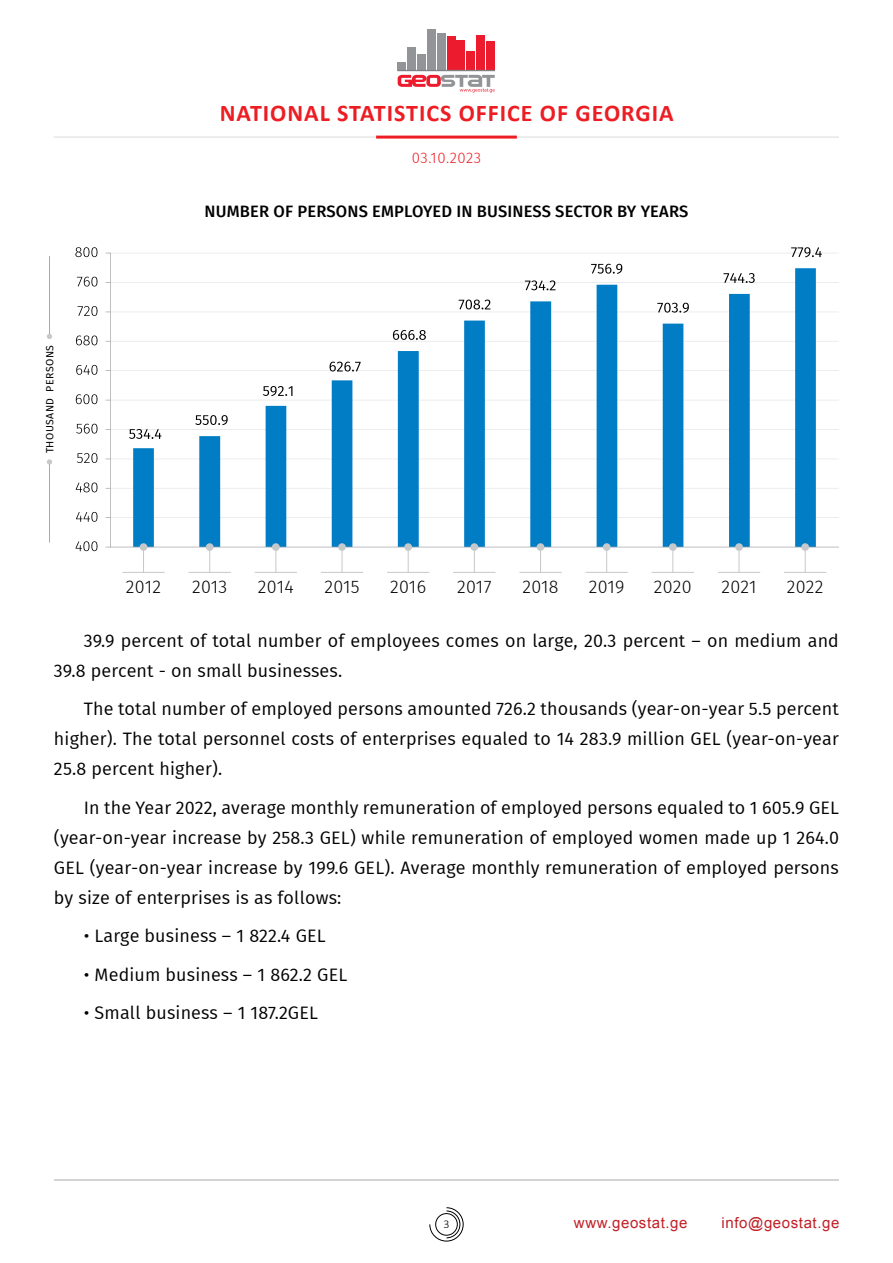
<style>
.page{position:relative;width:893px;height:1263px;background:#fff}
.page>*{position:absolute;margin:0;border:0;box-sizing:border-box;transform-origin:0 0}
.t1{font:700 24px "Calibri";letter-spacing:.04em;color:#ed1d24}
.t2{font:18px/30px "Fira GO";letter-spacing:.01em;color:#000;text-align:justify}
.t3{font:300 18px "Fira GO";letter-spacing:.02em;color:#000}
.t4{font:500 16.5px "Fira GO";letter-spacing:.01em;color:#000}
.t5{font:15px "BPG Ingiri Arial";letter-spacing:.04em;color:#c12026}
.t6{font:300 15px "Fira GO";letter-spacing:.035em;color:#ed1d24}
.t7{font:300 12px "Calibri";color:#000}
.t8{font:10.5px "Fira GO";letter-spacing:.04em;color:#000}
</style>
<div class="page">
<svg style="left:429px;top:1207px;width:35px;height:34px"></svg>
<hr style="left:54px;top:1179px;width:785px;height:1px;background:#a7a9ac">
<hr style="left:54px;top:136px;width:785px;height:2px;background:#e6e7e8">
<hr style="left:376px;top:136px;width:141px;height:3px;background:#ed1d24">
<div style="left:398px;top:62px;width:8px;height:9px;background:#929497"></div>
<div style="left:407px;top:47px;width:9px;height:24px;background:#929497"></div>
<div style="left:417px;top:55px;width:9px;height:16px;background:#929497"></div>
<div style="left:427px;top:30px;width:9px;height:41px;background:#929497"></div>
<div style="left:437px;top:34px;width:9px;height:37px;background:#929497"></div>
<div style="left:447px;top:36px;width:8px;height:35px;background:#ec1b2e"></div>
<div style="left:457px;top:41px;width:8px;height:30px;background:#ec1b2e"></div>
<div style="left:466px;top:51px;width:9px;height:20px;background:#ec1b2e"></div>
<div style="left:476px;top:35px;width:9px;height:36px;background:#ec1b2e"></div>
<div style="left:486px;top:41px;width:9px;height:30px;background:#ec1b2e"></div>
<hr style="left:398px;top:70px;width:97px;height:1px;background:#808184">
<svg style="left:398px;top:75px;width:97px;height:18px"></svg>
<hr style="left:49px;top:256px;width:1px;height:80px;background:#a7a9ac">
<svg style="left:47px;top:334px;width:5px;height:5px"></svg>
<hr style="left:49px;top:462px;width:1px;height:80px;background:#a7a9ac">
<svg style="left:47px;top:459px;width:5px;height:6px"></svg>
<svg style="left:76px;top:541px;width:21px;height:10px"></svg>
<svg style="left:76px;top:512px;width:21px;height:10px"></svg>
<svg style="left:76px;top:482px;width:21px;height:10px"></svg>
<svg style="left:77px;top:453px;width:20px;height:10px"></svg>
<svg style="left:76px;top:424px;width:21px;height:10px"></svg>
<svg style="left:76px;top:394px;width:21px;height:10px"></svg>
<svg style="left:76px;top:365px;width:21px;height:10px"></svg>
<svg style="left:76px;top:335px;width:21px;height:10px"></svg>
<svg style="left:78px;top:306px;width:19px;height:10px"></svg>
<svg style="left:77px;top:277px;width:20px;height:9px"></svg>
<svg style="left:75px;top:247px;width:22px;height:10px"></svg>
<hr style="left:387px;top:572px;width:42px;height:1px;background:#c7c8ca">
<hr style="left:255px;top:572px;width:42px;height:1px;background:#c7c8ca">
<hr style="left:519px;top:572px;width:43px;height:1px;background:#c7c8ca">
<hr style="left:189px;top:572px;width:42px;height:1px;background:#c7c8ca">
<hr style="left:453px;top:572px;width:42px;height:1px;background:#c7c8ca">
<hr style="left:321px;top:572px;width:42px;height:1px;background:#c7c8ca">
<hr style="left:586px;top:572px;width:42px;height:1px;background:#c7c8ca">
<hr style="left:122px;top:572px;width:43px;height:1px;background:#c7c8ca">
<hr style="left:652px;top:572px;width:42px;height:1px;background:#c7c8ca">
<hr style="left:718px;top:572px;width:42px;height:1px;background:#c7c8ca">
<hr style="left:784px;top:572px;width:42px;height:1px;background:#c7c8ca">
<svg style="left:105px;top:247px;width:734px;height:325px"></svg>
<h1 class="t1" style="left:220px;top:97px;width:455px">NATIONAL STATISTICS OFFICE OF GEORGIA</h1>
<p class="t6" style="left:412px;top:149px;width:71px">03.10.2023</p>
<p class="t8" style="left:44px;top:453px;width:110px;rotate:-90deg">THOUSAND PERSONS</p>
<p class="t4" style="left:205px;top:201px;width:485px">NUMBER OF PERSONS EMPLOYED IN BUSINESS SECTOR BY YEARS</p>
<p class="t3" style="left:126px;top:577px;width:37px">2012</p>
<p class="t3" style="left:192px;top:577px;width:37px">2013</p>
<p class="t3" style="left:258px;top:577px;width:37px">2014</p>
<p class="t3" style="left:324px;top:577px;width:37px">2015</p>
<p class="t3" style="left:390px;top:577px;width:37px">2016</p>
<p class="t3" style="left:457px;top:577px;width:36px">2017</p>
<p class="t3" style="left:522px;top:577px;width:38px">2018</p>
<p class="t3" style="left:589px;top:577px;width:37px">2019</p>
<p class="t3" style="left:654px;top:577px;width:39px">2020</p>
<p class="t3" style="left:721px;top:577px;width:37px">2021</p>
<p class="t3" style="left:787px;top:577px;width:38px">2022</p>
<p class="t2" style="left:54px;top:626px;width:786px;text-indent:30px">39.9 percent of total number of employees comes on large, 20.3 percent – on medium and<br>39.8 percent - on small businesses.</p>
<p class="t2" style="left:54px;top:694px;width:786px;text-indent:30px">The total number of employed persons amounted 726.2 thousands (year-on-year 5.5 percent higher). The total personnel costs of enterprises equaled to 14 283.9 million GEL (year-on-year 25.8 percent higher).</p>
<p class="t2" style="left:54px;top:793px;width:787px;text-indent:30px">In the Year 2022, average monthly remuneration of employed persons equaled to 1 605.9 GEL (year-on-year increase by 258.3 GEL) while remuneration of employed women made up 1 264.0<br>GEL (year-on-year increase by 199.6 GEL). Average monthly remuneration of employed persons by size of enterprises is as follows:</p>
<p class="t2" style="left:84px;top:921px;width:243px">• Large business – 1 822.4 GEL</p>
<p class="t2" style="left:84px;top:960px;width:265px">• Medium business – 1 862.2 GEL</p>
<p class="t2" style="left:84px;top:998px;width:236px">• Small business – 1 187.2GEL</p>
<p class="t7" style="left:443px;top:1217px;width:8px">3</p>
<p class="t5" style="left:574px;top:1213px;width:115px">www.geostat.ge</p>
<p class="t5" style="left:722px;top:1213px;width:119px">info@geostat.ge</p>
</div>
